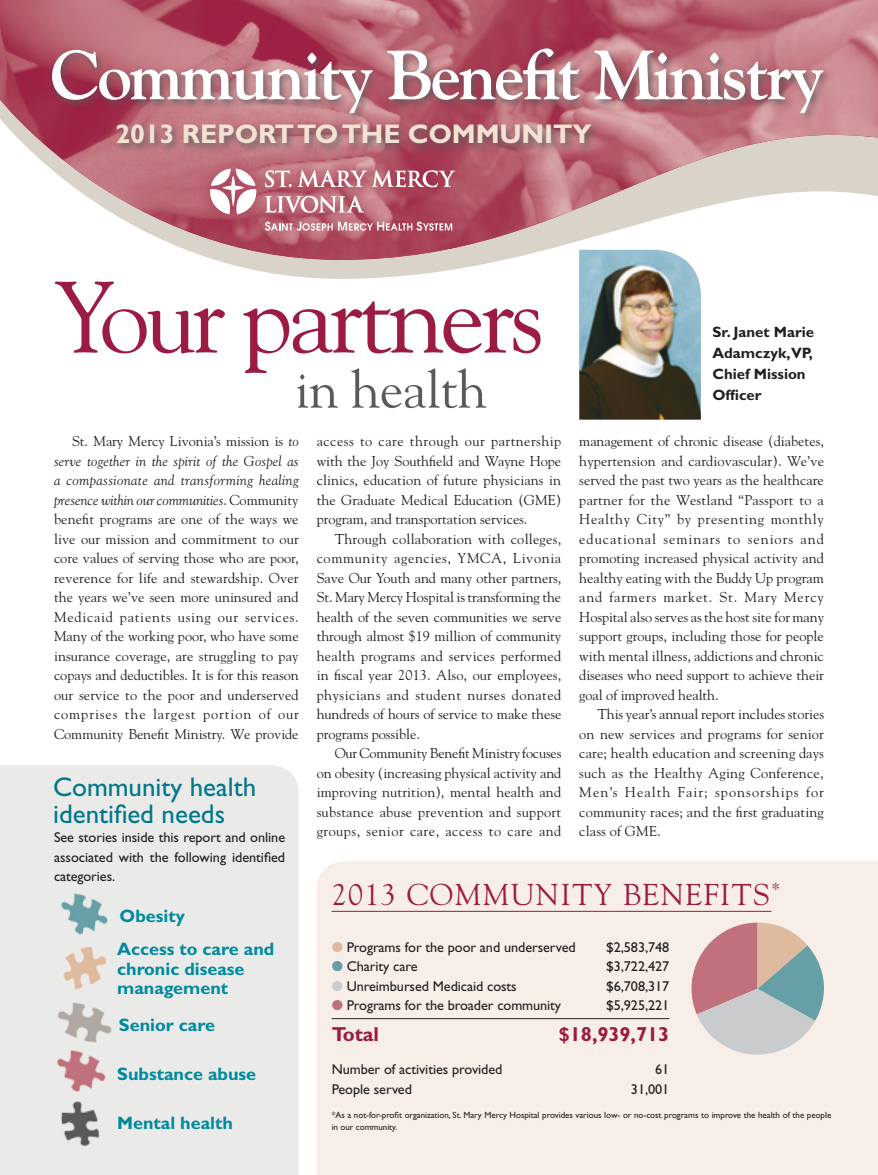
<style>
.page{position:relative;width:878px;height:1175px;background:#fff}
.page>*{position:absolute;margin:0;border:0;box-sizing:border-box;transform-origin:0 0}
.t1{font:100.5px "Goudy Std";letter-spacing:-.04em;color:#9b1b42}
.t2{font:700 69px "Goudy Std";letter-spacing:-.04em;color:#fff}
.t3{font:52.5px "Goudy Std";letter-spacing:-.005em;color:#5a5a5d}
.t4{font:30px "Goudy Std";letter-spacing:.05em;color:#9b1b42}
.t5{font:27px/27px "Gill Sans Std";color:#00788b}
.t6{font:700 27px "Gill Sans Std";letter-spacing:-.005em;color:#f2e2d3}
.t7{font:700 20.25px "Gill Sans Std";letter-spacing:-.005em;color:#9b1b42}
.t8{font:700 18px/19.5px "Gill Sans Std";color:#008a9e}
.t9{font:17.55px "Goudy Std";color:#9b1b42}
.t10{font:700 15px/21px "Gill Sans Std";color:#231f20}
.t11{font:14.25px/19.5px "Goudy Std";letter-spacing:-.005em;color:#231f20;text-align:justify}
.t12{font:14.25px/19.5px "Gill Sans Std";letter-spacing:-.005em;color:#231f20;text-align:justify}
.t13{font:9px/12px "Gill Sans Std";letter-spacing:-.005em;color:#231f20}
.s1{font-style:italic}
.s2{color:#debb9e}
.s3{color:#669fa6}
.s4{color:#cacbcd}
.s5{color:#c0717c}
</style>
<div class="page">
<div style="left:0;top:765px;width:298px;height:409px;background:#eaeae8"></div>
<div style="left:317px;top:861px;width:561px;height:313px;background:#f7efe7"></div>
<svg style="left:216px;top:260px;width:286px;height:19px;fill:#d9d3c9"></svg>
<img style="left:0;top:0;width:878px;height:260px">
<div style="left:48px;top:45px;width:784px;height:77px;background:#5a5a5d;opacity:.75"></div>
<div style="left:114px;top:121px;width:486px;height:32px;background:#5a5a5d;opacity:.75"></div>
<div style="left:193px;top:151px;width:277px;height:98px;background:#9b1b42;opacity:.75"></div>
<svg style="left:265px;top:222px;width:187px;height:9px;background:#ce939e"></svg>
<svg style="left:209px;top:168px;width:48px;height:46px"></svg>
<svg style="left:265px;top:170px;width:190px;height:17px"></svg>
<svg style="left:265px;top:196px;width:99px;height:17px"></svg>
<svg style="left:682px;top:922px;width:147px;height:142px;background:#ccbdbc"></svg>
<hr style="left:332px;top:911px;width:439px;height:1px;background:#9b1b42">
<hr style="left:332px;top:1018px;width:337px;height:1px;background:#231f20">
<img style="left:579px;top:250px;width:121px;height:169px">
<img style="left:50px;top:1050px;width:68px;height:44px">
<img style="left:53px;top:1000px;width:69px;height:43px">
<img style="left:47px;top:1101px;width:74px;height:45px">
<img style="left:53px;top:947px;width:62px;height:43px">
<img style="left:49px;top:891px;width:67px;height:43px">
<h2 class="t2" style="left:50px;top:34px;width:775px">Community Benefit Ministry</h2>
<h3 class="t6" style="left:115px;top:118px;width:477px">2013 report to the community</h3>
<h1 class="t1" style="left:54px;top:255px;width:491px">Your partners</h1>
<p class="t10" style="left:712px;top:321px;width:103px">Sr. Janet Marie<br>Adamczyk,VP,<br>Chief Mission<br>Officer</p>
<h3 class="t3" style="left:295px;top:357px;width:193px">in health</h3>
<p class="t11" style="left:316px;top:431px;width:246px">access to care through our partnership with the Joy Southfield and Wayne Hope clinics, education of future physicians in the Graduate Medical Education (GME) program, and transportation services.</p>
<p class="t11" style="left:316px;top:528px;width:246px;text-indent:18px">Through collaboration with colleges, community agencies, YMCA, Livonia Save Our Youth and many other partners, St. Mary Mercy Hospital is transforming the health of the seven communities we serve through almost $19 million of community health programs and services performed in fiscal year 2013. Also, our employees, physicians and student nurses donated hundreds of hours of service to make these programs possible.</p>
<p class="t11" style="left:316px;top:743px;width:246px;text-indent:18px">Our Community Benefit Ministry focuses on obesity (increasing physical activity and improving nutrition), mental health and substance abuse prevention and support groups, senior care, access to care and</p>
<p class="t11" style="left:579px;top:431px;width:246px">management of chronic disease (diabetes, hypertension and cardiovascular). We’ve served the past two years as the healthcare partner for the Westland “Passport to a Healthy City” by presenting monthly educational seminars to seniors and promoting increased physical activity and healthy eating with the Buddy Up program and farmers market. St. Mary Mercy Hospital also serves as the host site for many support groups, including those for people with mental illness, addictions and chronic diseases who need support to achieve their goal of improved health.</p>
<p class="t11" style="left:579px;top:704px;width:246px;text-indent:18px">This year’s annual report includes stories on new services and programs for senior care; health education and screening days such as the Healthy Aging Conference, Men’s Health Fair; sponsorships for community races; and the first graduating class of GME.</p>
<p class="t11" style="left:54px;top:431px;width:246px;text-indent:18px">St. Mary Mercy Livonia’s mission is <span class="s1">to serve together in the spirit of the Gospel as a compassionate and transforming healing presence within our communities</span>. Community benefit programs are one of the ways we live our mission and commitment to our core values of serving those who are poor, reverence for life and stewardship. Over the years we’ve seen more uninsured and Medicaid patients using our services.<br>Many of the working poor, who have some insurance coverage, are struggling to pay copays and deductibles. It is for this reason our service to the poor and underserved comprises the largest portion of our Community Benefit Ministry. We provide</p>
<h3 class="t5" style="left:53px;top:773px;width:204px">Community health identified needs</h3>
<p class="t12" style="left:54px;top:827px;width:233px">See stories inside this report and online associated with the following identified categories.</p>
<p class="t8" style="left:120px;top:905px;width:67px">Obesity</p>
<h3 class="t4" style="left:332px;top:876px;width:102px">2013 commu</h3>
<h3 class="t4" style="left:536px;top:876px;width:43px">nity</h3>
<h3 class="t4" style="left:622px;top:876px;width:81px">benefits</h3>
<p class="t9" style="left:771px;top:878px;width:10px">*</p>
<p class="t12" style="left:332px;top:937px;width:246px"><span class="s2">●</span> Programs for the poor and underserved</p>
<p class="t12" style="left:606px;top:937px;width:65px">$2,583,748</p>
<p class="t12" style="left:332px;top:956px;width:87px"><span class="s3">●</span> Charity care</p>
<p class="t12" style="left:606px;top:956px;width:65px">$3,722,427</p>
<p class="t12" style="left:332px;top:976px;width:187px"><span class="s4">●</span> Unreimbursed Medicaid costs</p>
<p class="t12" style="left:606px;top:976px;width:65px">$6,708,317</p>
<p class="t12" style="left:332px;top:995px;width:231px"><span class="s5">●</span> Programs for the broader community</p>
<p class="t12" style="left:606px;top:995px;width:65px">$5,925,221</p>
<h3 class="t7" style="left:332px;top:1022px;width:49px">Total</h3>
<h3 class="t7" style="left:559px;top:1022px;width:112px">$18,939,713</h3>
<p class="t12" style="left:332px;top:1059px;width:172px">Number of activities provided</p>
<p class="t12" style="left:655px;top:1059px;width:16px">61</p>
<p class="t12" style="left:332px;top:1079px;width:82px">People served</p>
<p class="t12" style="left:631px;top:1079px;width:40px">31,001</p>
<p class="t13" style="left:332px;top:1108px;width:501px">*As a not-for-profit organization, St. Mary Mercy Hospital provides various low- or no-cost programs to improve the health of the people in our community.</p>
<p class="t8" style="left:117px;top:939px;width:159px">Access to care and chronic disease management</p>
<p class="t8" style="left:119px;top:1014px;width:98px">Senior care</p>
<p class="t8" style="left:117px;top:1064px;width:141px">Substance abuse</p>
<p class="t8" style="left:117px;top:1112px;width:117px">Mental health</p>
</div>
